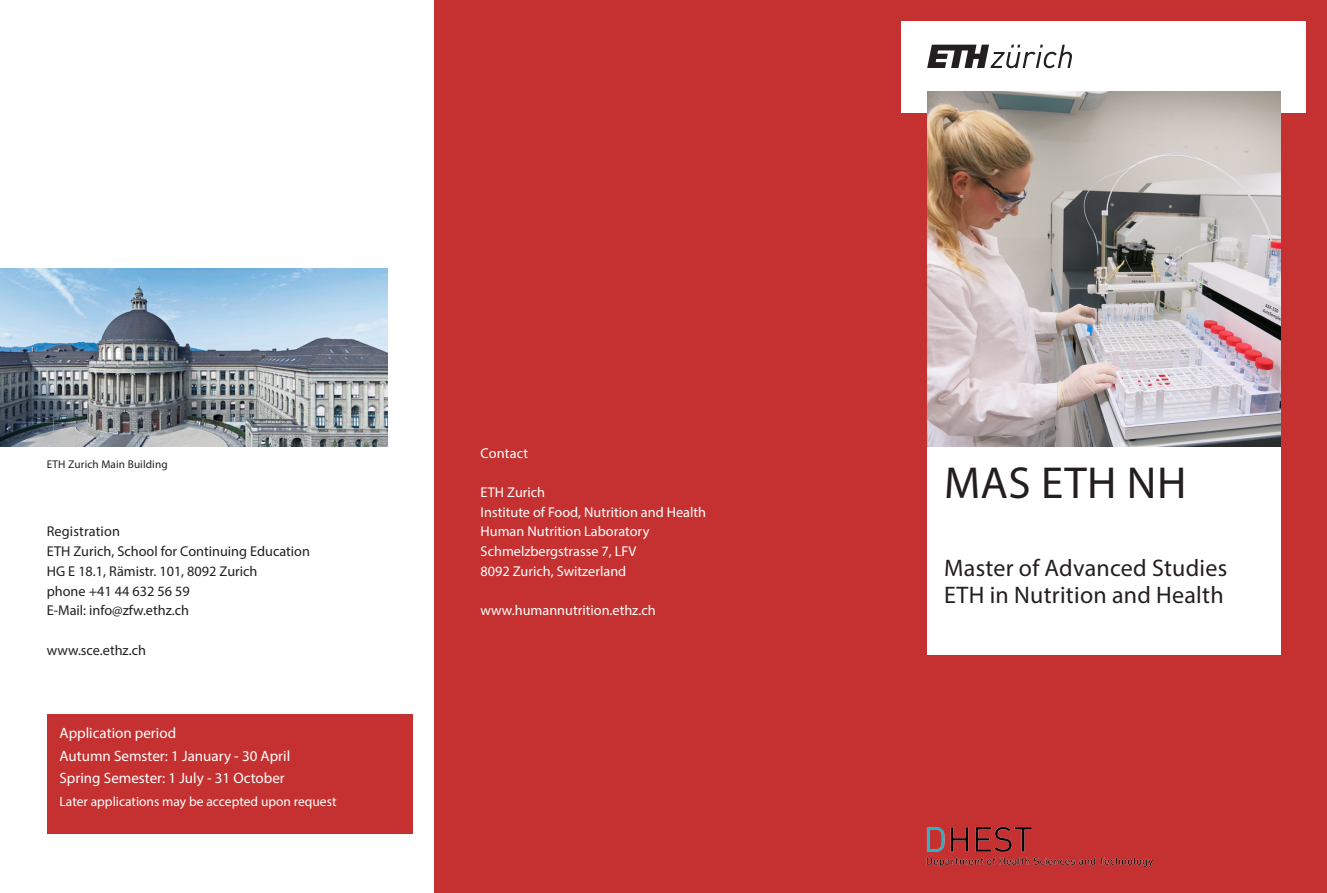
<style>
.page{position:relative;width:1327px;height:893px;background:#fff}
.page>*{position:absolute;margin:0;border:0;box-sizing:border-box;transform-origin:0 0}
._03-titel-3{font:45px "Myriad Pro";letter-spacing:.01em;color:#231f20}
._03-titel-5{font:24px/27px "Myriad Pro";letter-spacing:.01em;color:#231f20}
._07-kasten{font:15px "Myriad Pro";color:#fff}
._06-lauftext{font:14.25px "Myriad Pro";color:#fff}
._06-lauftext-2{font:14.25px "Myriad Pro";color:#231f20}
._05-untertitel{font:14.25px "Myriad Pro";letter-spacing:.01em;color:#231f20}
._07-kasten-2{font:13.5px "Myriad Pro";color:#fff}
._08-legende{font:11.25px "Myriad Pro";letter-spacing:.01em;color:#231f20}
</style>
<div class="page">
<div style="left:47px;top:714px;width:365px;height:119px;background:#c53130"></div>
<img style="left:0;top:269px;width:387px;height:177px">
<div style="left:434px;top:0;width:446px;height:893px;background:#c53130"></div>
<div style="left:880px;top:0;width:447px;height:893px;background:#c53130"></div>
<div style="left:901px;top:21px;width:404px;height:92px;background:#fff"></div>
<div style="left:927px;top:446px;width:353px;height:209px;background:#fff"></div>
<img style="left:927px;top:91px;width:353px;height:355px">
<img style="left:926px;top:826px;width:226px;height:40px">
<svg style="left:927px;top:45px;width:145px;height:23px"></svg>
<p class="_08-legende" style="left:47px;top:457px;width:122px">ETH Zurich Main Building</p>
<p class="_05-untertitel" style="left:47px;top:523px;width:75px">Registration</p>
<p class="_06-lauftext-2" style="left:47px;top:543px;width:265px">ETH Zurich, School for Continuing Education</p>
<p class="_06-lauftext-2" style="left:47px;top:562px;width:212px">HG E 18.1, Rämistr. 101, 8092 Zurich</p>
<p class="_06-lauftext-2" style="left:47px;top:582px;width:144px">phone +41 44 632 56 59</p>
<p class="_06-lauftext-2" style="left:47px;top:602px;width:144px">E-Mail: info@zfw.ethz.ch</p>
<p class="_06-lauftext-2" style="left:47px;top:641px;width:101px">www.sce.ethz.ch</p>
<p class="_07-kasten" style="left:60px;top:724px;width:118px">Application period</p>
<p class="_07-kasten" style="left:60px;top:746px;width:232px">Autumn Semster: 1 January - 30 April</p>
<p class="_07-kasten" style="left:60px;top:769px;width:227px">Spring Semester: 1 July - 31 October</p>
<p class="_07-kasten-2" style="left:60px;top:793px;width:278px">Later applications may be accepted upon request</p>
<p class="_06-lauftext" style="left:480px;top:444px;width:49px">Contact</p>
<p class="_06-lauftext" style="left:480px;top:483px;width:66px">ETH Zurich</p>
<p class="_06-lauftext" style="left:480px;top:503px;width:227px">Institute of Food, Nutrition and Health</p>
<p class="_06-lauftext" style="left:480px;top:523px;width:170px">Human Nutrition Laboratory</p>
<p class="_06-lauftext" style="left:480px;top:543px;width:157px">Schmelzbergstrasse 7, LFV</p>
<p class="_06-lauftext" style="left:480px;top:562px;width:147px">8092 Zurich, Switzerland</p>
<p class="_06-lauftext" style="left:480px;top:602px;width:176px">www.humannutrition.ethz.ch</p>
<p class="_03-titel-3" style="left:944px;top:455px;width:244px">MAS ETH NH</p>
<p class="_03-titel-5" style="left:944px;top:554px;width:284px">Master of Advanced Studies<br>ETH in Nutrition and Health</p>
</div>
